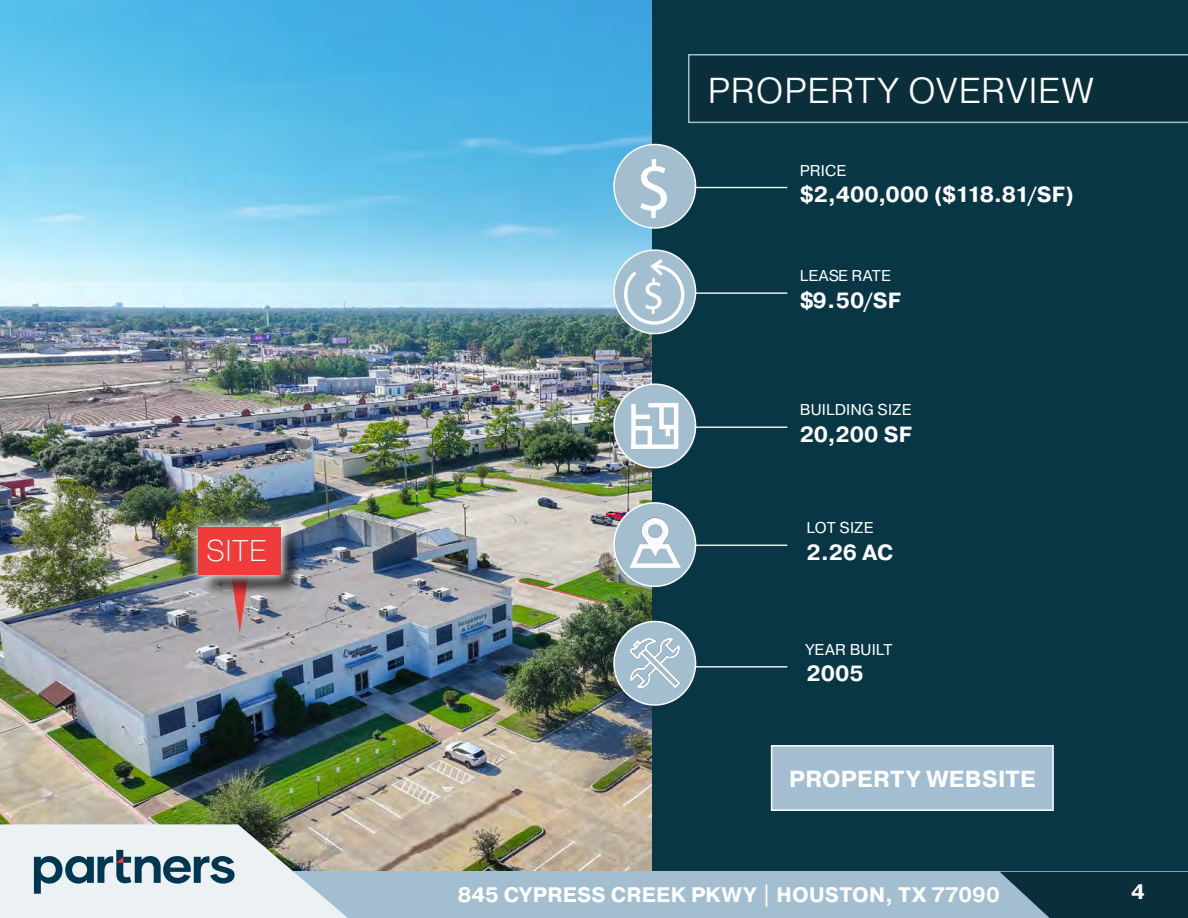
<style>
.page{position:relative;width:1188px;height:918px;background:#fff}
.page>*{position:absolute;margin:0;border:0;box-sizing:border-box;transform-origin:0 0}
.t1{font:71.4px "Myriad Pro";color:#fff}
.t2{font:43.65px "Myriad Pro";color:#fff}
.t3{font:300 36px "Pragmatica";letter-spacing:.01em;color:#fff}
.t4{font:200 29.85px "Pragmatica";color:#fff}
.t5{font:700 23.25px "Pragmatica";letter-spacing:.01em;color:#fff}
.t6{font:700 21.9px "Pragmatica";letter-spacing:.005em;color:#fff}
.t7{font:700 21px "Pragmatica";letter-spacing:.01em;color:#fff}
.t8{font:15.75px "Pragmatica";letter-spacing:.01em;color:#fff}
</style>
<div class="page">
<img style="left:0;top:0;width:653px;height:872px">
<div style="left:653px;top:0;width:535px;height:918px;background:#083644"></div>
<div style="left:688px;top:54px;width:500px;height:69px;background:#0b2f3a"></div>
<div style="left:614px;top:622px;width:82px;height:83px;background:#a3becf;border-radius:50%"></div>
<img style="left:630px;top:635px;width:58px;height:57px">
<hr style="left:695px;top:666px;width:92px;height:1px;background:#fff">
<div style="left:614px;top:503px;width:82px;height:83px;background:#a3becf;border-radius:50%"></div>
<img style="left:641px;top:517px;width:28px;height:24px">
<svg style="left:630px;top:541px;width:51px;height:27px"></svg>
<hr style="left:695px;top:545px;width:92px;height:1px;background:#fff">
<div style="left:614px;top:384px;width:82px;height:84px;background:#a3becf;border-radius:50%"></div>
<svg style="left:631px;top:403px;width:48px;height:46px"></svg>
<hr style="left:695px;top:427px;width:92px;height:1px;background:#fff">
<div style="left:0;top:872px;width:1188px;height:46px;background:#a2bed0"></div>
<svg style="left:0;top:824px;width:380px;height:94px;background:#c6cfd2"></svg>
<svg style="left:1000px;top:872px;width:188px;height:46px;background:#1f424e"></svg>
<div style="left:614px;top:145px;width:82px;height:83px;background:#a3becf;border-radius:50%"></div>
<hr style="left:695px;top:187px;width:92px;height:1px;background:#fff">
<svg style="left:227px;top:596px;width:26px;height:37px"></svg>
<div style="left:201px;top:530px;width:102px;height:66px;background:#000;opacity:.75"></div>
<div style="left:183px;top:511px;width:114px;height:80px;background:#fff;opacity:.75"></div>
<div style="left:190px;top:518px;width:100px;height:66px;background:#fff;opacity:.75"></div>
<div style="left:199px;top:527px;width:82px;height:48px;background:#ef3b3a"></div>
<svg style="left:614px;top:250px;width:82px;height:84px"></svg>
<hr style="left:695px;top:292px;width:92px;height:2px;background:#fff">
<svg style="left:622px;top:256px;width:64px;height:70px;background:#aec5d4"></svg>
<div style="left:771px;top:745px;width:283px;height:66px;background:#a2bed0;border:2px solid #fff"></div>
<h3 class="t4" style="left:206px;top:532px;width:62px">SITE</h3>
<h1 class="t1" style="left:636px;top:144px;width:38px">$</h1>
<h2 class="t2" style="left:643px;top:268px;width:24px">$</h2>
<h3 class="t3" style="left:707px;top:67px;width:388px">PROPERTY OVERVIEW</h3>
<p class="t8" style="left:800px;top:160px;width:48px">PRICE</p>
<p class="t6" style="left:800px;top:180px;width:276px">$2,400,000 ($118.81/SF)</p>
<p class="t8" style="left:800px;top:266px;width:92px">LEASE RATE</p>
<p class="t6" style="left:800px;top:287px;width:103px">$9.50/SF</p>
<p class="t8" style="left:800px;top:400px;width:113px">BUILDING SIZE</p>
<p class="t6" style="left:800px;top:420px;width:114px">20,200 SF</p>
<p class="t8" style="left:807px;top:518px;width:68px">LOT SIZE</p>
<p class="t6" style="left:807px;top:538px;width:88px">2.26 AC</p>
<p class="t8" style="left:807px;top:640px;width:87px">YEAR BUILT</p>
<p class="t6" style="left:807px;top:659px;width:59px">2005</p>
<p class="t5" style="left:789px;top:764px;width:248px">PROPERTY WEBSITE</p>
<p class="t7" style="left:458px;top:881px;width:544px">845 CYPRESS CREEK PKWY | HOUSTON, TX 77090</p>
<p class="t7" style="left:1131px;top:878px;width:15px">4</p>
</div>
